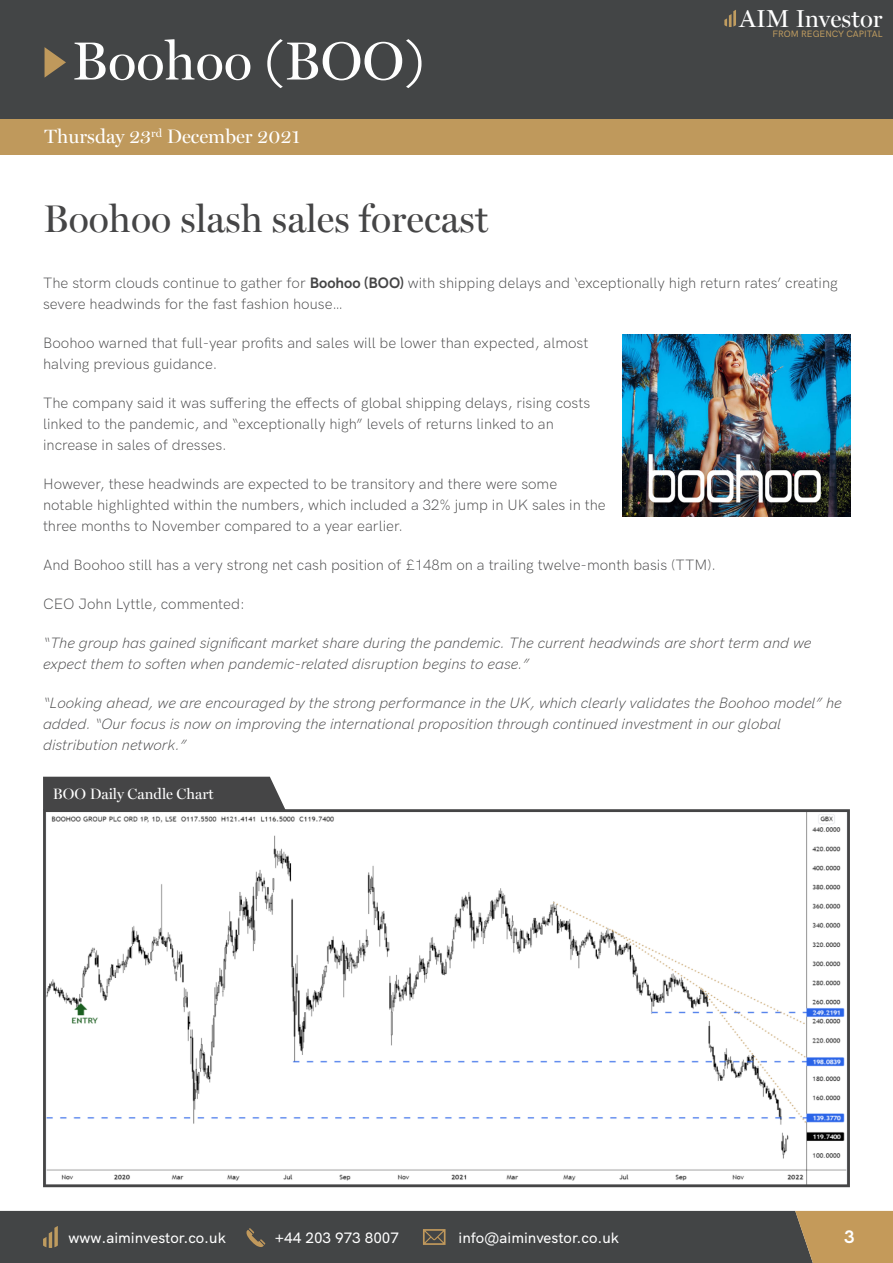
<style>
.page{position:relative;width:893px;height:1263px;background:#fff}
.page>*{position:absolute;margin:0;border:0;box-sizing:border-box;transform-origin:0 0}
.t1{font:54px "Miller Display Roman";color:#fefefe}
.t2{font:38.4px "Miller Display Roman";color:#454546}
.t3{font:24.45px "Miller Display Roman";color:#fff}
.t4{font:19.5px "Miller Display Roman";color:#fff}
.t5{font:700 18px "HK Grotesk";color:#fff}
.t6{font:15px/21px "HK Grotesk Light Legacy";color:#454546}
.t7{font:italic 15px/21px "HK Grotesk Light Legacy";color:#454546}
.t8{font:500 15px "HK Grotesk";color:#fff}
.t9{font:15px "Miller Display Roman";color:#fff}
.t10{font:9.3px "HK Grotesk Medium Legacy";color:#bf9c60}
.s1{font-family:"HK Grotesk";font-weight:700}
</style>
<div class="page">
<div style="left:0;top:0;width:893px;height:119px;background:#434546"></div>
<div style="left:0;top:119px;width:893px;height:36px;background:#bf995c"></div>
<svg style="left:45px;top:47px;width:21px;height:30px"></svg>
<svg style="left:724px;top:10px;width:12px;height:17px"></svg>
<svg style="left:0;top:1211px;width:893px;height:52px;background:#514e48"></svg>
<svg style="left:43px;top:809px;width:807px;height:378px"></svg>
<div style="left:43px;top:777px;width:243px;height:33px;background:#454546"></div>
<img style="left:623px;top:335px;width:228px;height:181px">
<h1 class="t1" style="left:72px;top:39px;width:353px">Boohoo (BOO)</h1>
<h3 class="t4" style="left:45px;top:129px;width:257px">Thursday 23<sup>rd</sup> December 2021</h3>
<h2 class="t2" style="left:43px;top:204px;width:447px">Boohoo slash sales forecast</h2>
<h3 class="t3" style="left:739px;top:8px;width:145px">AIM Investor</h3>
<p class="t10" style="left:772px;top:30px;width:112px">FROM REGENCY CAPITAL</p>
<p class="t6" style="left:43px;top:275px;width:796px">The storm clouds continue to gather for <span class="s1">Boohoo (BOO)</span> with shipping delays and ‘exceptionally high return rates’ creating severe headwinds for the fast fashion house…</p>
<p class="t6" style="left:43px;top:335px;width:547px">Boohoo warned that full-year profits and sales will be lower than expected, almost halving previous guidance.</p>
<p class="t6" style="left:43px;top:395px;width:549px">The company said it was suffering the effects of global shipping delays, rising costs linked to the pandemic, and “exceptionally high” levels of returns linked to an increase in sales of dresses.</p>
<p class="t6" style="left:43px;top:476px;width:564px">However, these headwinds are expected to be transitory and there were some notable highlighted within the numbers, which included a 32% jump in UK sales in the three months to November compared to a year earlier.</p>
<p class="t6" style="left:43px;top:557px;width:675px">And Boohoo still has a very strong net cash position of £148m on a trailing twelve-month basis (TTM).</p>
<p class="t6" style="left:43px;top:596px;width:203px">CEO John Lyttle, commented:</p>
<p class="t7" style="left:43px;top:635px;width:770px">“The group has gained significant market share during the pandemic. The current headwinds are short term and we expect them to soften when pandemic-related disruption begins to ease.”</p>
<p class="t7" style="left:43px;top:695px;width:800px">“Looking ahead, we are encouraged by the strong performance in the UK, which clearly validates the Boohoo model” he added. “Our focus is now on improving the international proposition through continued investment in our global distribution network.”</p>
<p class="t9" style="left:53px;top:788px;width:162px">BOO Daily Candle Chart</p>
<p class="t8" style="left:68px;top:1228px;width:159px">www.aiminvestor.co.uk</p>
<p class="t8" style="left:275px;top:1227px;width:126px">+44 203 973 8007</p>
<p class="t8" style="left:459px;top:1227px;width:162px">info@aiminvestor.co.uk</p>
<p class="t5" style="left:844px;top:1225px;width:12px">3</p>
</div>
